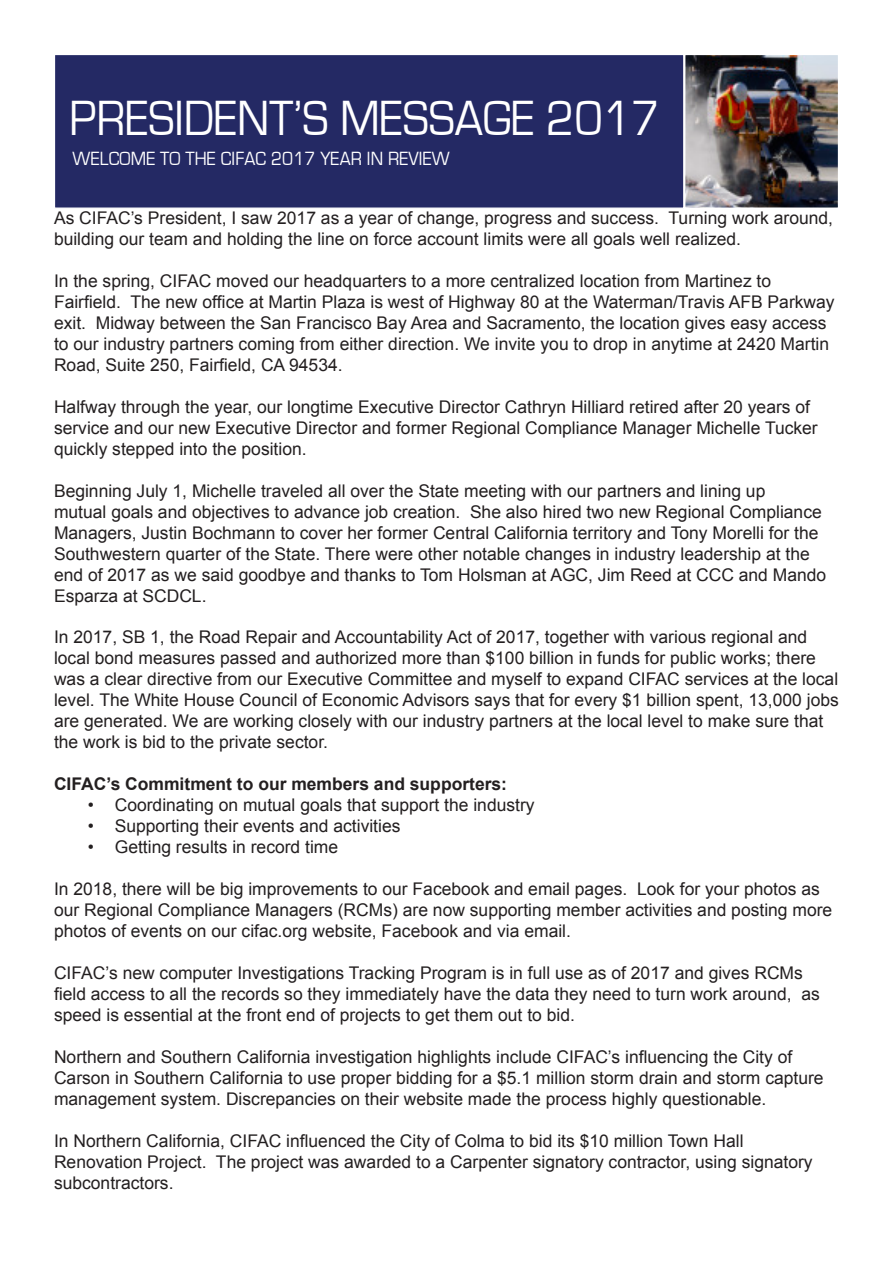
<style>
.page{position:relative;width:893px;height:1269px;background:#fff}
.page>*{position:absolute;margin:0;border:0;box-sizing:border-box;transform-origin:0 0}
.t1{font:51px "Eurostile";color:#fff;scale:.91 1}
.t2{font:19.8px "Eurostile";letter-spacing:.01em;color:#fff;scale:.91 1}
.t3{font:17.55px/21px "Arial";color:#231f20}
.t4{font:700 17.55px "Arial";color:#231f20}
</style>
<div class="page">
<img style="left:685px;top:55px;width:153px;height:153px">
<div style="left:55px;top:55px;width:629px;height:153px;background:#242964"></div>
<h1 class="t1" style="left:69px;top:101px;width:650px">PRESIDENT’S MESSAGE 2017</h1>
<p class="t2" style="left:73px;top:152px;width:416px">WELCOME TO THE CIFAC 2017 YEAR IN REVIEW</p>
<p class="t3" style="left:54px;top:208px;width:781px">As CIFAC’s President, I saw 2017 as a year of change, progress and success. Turning work around, building our team and holding the line on force account limits were all goals well realized.</p>
<p class="t3" style="left:54px;top:271px;width:782px">In the spring, CIFAC moved our headquarters to a more centralized location from Martinez to Fairfield. The new office at Martin Plaza is west of Highway 80 at the Waterman/Travis AFB Parkway exit. Midway between the San Francisco Bay Area and Sacramento, the location gives easy access to our industry partners coming from either direction. We invite you to drop in anytime at 2420 Martin Road, Suite 250, Fairfield, CA 94534.</p>
<p class="t3" style="left:54px;top:397px;width:765px">Halfway through the year, our longtime Executive Director Cathryn Hilliard retired after 20 years of service and our new Executive Director and former Regional Compliance Manager Michelle Tucker quickly stepped into the position.</p>
<p class="t3" style="left:54px;top:481px;width:774px">Beginning July 1, Michelle traveled all over the State meeting with our partners and lining up<br>mutual goals and objectives to advance job creation. She also hired two new Regional Compliance Managers, Justin Bochmann to cover her former Central California territory and Tony Morelli for the Southwestern quarter of the State. There were other notable changes in industry leadership at the end of 2017 as we said goodbye and thanks to Tom Holsman at AGC, Jim Reed at CCC and Mando Esparza at SCDCL.</p>
<p class="t3" style="left:54px;top:628px;width:786px">In 2017, SB 1, the Road Repair and Accountability Act of 2017, together with various regional and local bond measures passed and authorized more than $100 billion in funds for public works; there was a clear directive from our Executive Committee and myself to expand CIFAC services at the local level. The White House Council of Economic Advisors says that for every $1 billion spent, 13,000 jobs are generated. We are working closely with our industry partners at the local level to make sure that the work is bid to the private sector.</p>
<p class="t4" style="left:54px;top:777px;width:455px">CIFAC’s Commitment to our members and supporters:</p>
<p class="t3" style="left:88px;top:795px;width:448px">• Coordinating on mutual goals that support the industry</p>
<p class="t3" style="left:88px;top:816px;width:314px">• Supporting their events and activities</p>
<p class="t3" style="left:88px;top:837px;width:252px">• Getting results in record time</p>
<p class="t3" style="left:54px;top:880px;width:780px">In 2018, there will be big improvements to our Facebook and email pages. Look for your photos as our Regional Compliance Managers (RCMs) are now supporting member activities and posting more photos of events on our cifac.org website, Facebook and via email.</p>
<p class="t3" style="left:54px;top:964px;width:767px">CIFAC’s new computer Investigations Tracking Program is in full use as of 2017 and gives RCMs field access to all the records so they immediately have the data they need to turn work around, as speed is essential at the front end of projects to get them out to bid.</p>
<p class="t3" style="left:54px;top:1047px;width:771px">Northern and Southern California investigation highlights include CIFAC’s influencing the City of<br>Carson in Southern California to use proper bidding for a $5.1 million storm drain and storm capture management system. Discrepancies on their website made the process highly questionable.</p>
<p class="t3" style="left:54px;top:1131px;width:760px">In Northern California, CIFAC influenced the City of Colma to bid its $10 million Town Hall<br>Renovation Project. The project was awarded to a Carpenter signatory contractor, using signatory subcontractors.</p>
</div>
